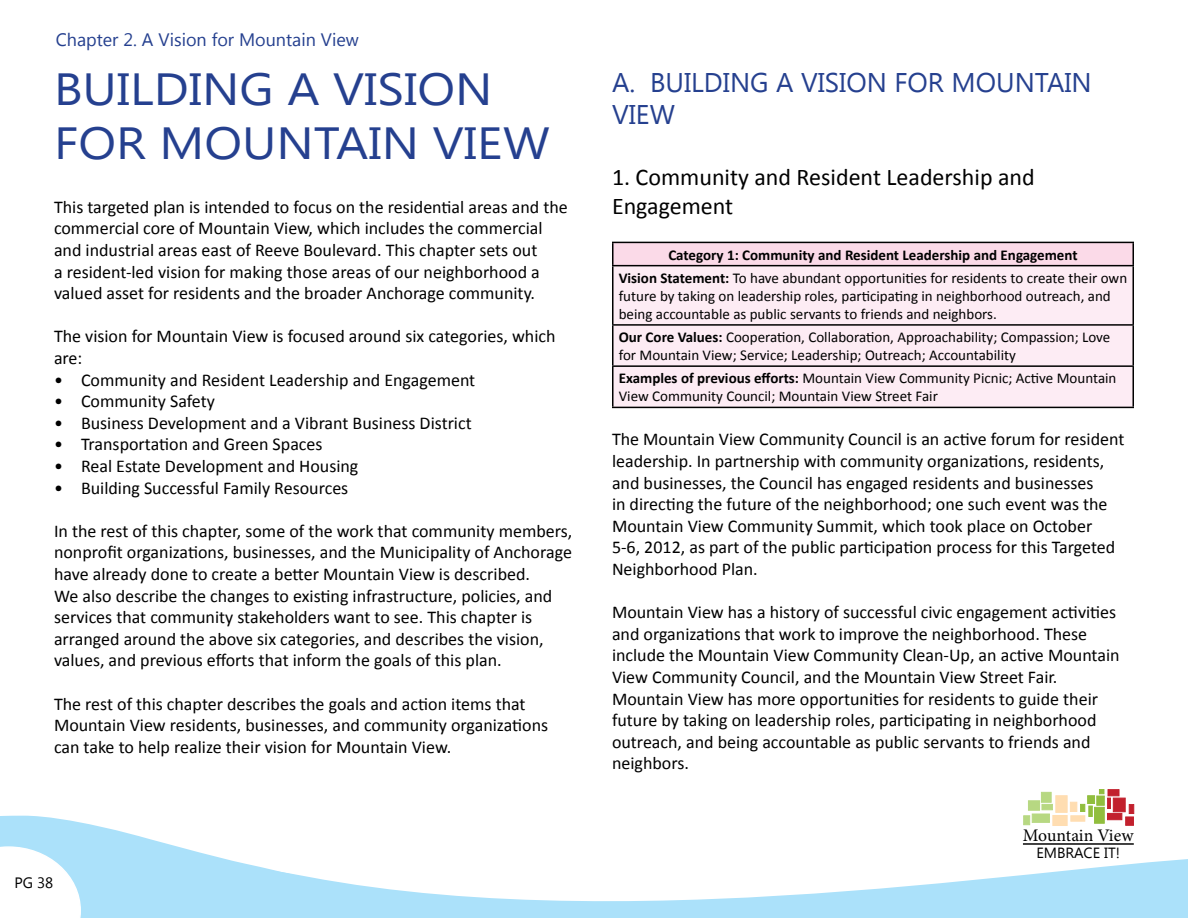
<style>
.page{position:relative;width:1188px;height:918px;background:#fff}
.page>*{position:absolute;margin:0;border:0;box-sizing:border-box;transform-origin:0 0}
.t1{font:45px/54px "Segoe UI";color:#25408f;scale:1.11 1}
.t2{font:27px/32.4px "Segoe UI";color:#25408f}
.t3{font:24px/28.8px "Calibri";color:#000}
.t4{font:18px/21.6px "Calibri";color:#000}
.t5{font:18px "Segoe UI";color:#25408f}
.t6{font:17.7px "Minion Pro";letter-spacing:-.005em;color:#000}
.t7{font:15px/18px "Calibri";color:#000}
.t8{font:700 15px/23.2px "Calibri";color:#000;text-align:center}
.t9{font:15px "Segoe UI";color:#000}
.t10{font:14.7px "Segoe UI";color:#000}
.s1{font-weight:400}
.s2{font-weight:700}
</style>
<div class="page">
<svg style="left:0;top:816px;width:217px;height:41px;fill:#abe1fa"></svg>
<svg style="left:81px;top:857px;width:1107px;height:61px;fill:#abe1fa"></svg>
<svg style="left:0;top:846px;width:81px;height:72px"></svg>
<div style="left:1041px;top:792px;width:10px;height:11px;background:#b7d882;border:1px solid #b7d882"></div>
<div style="left:1028px;top:801px;width:12px;height:9px;background:#b7d882"></div>
<div style="left:1042px;top:804px;width:11px;height:6px;background:#b7d882"></div>
<div style="left:1056px;top:795px;width:11px;height:18px;background:#ffddb1;border:1px solid #ffddb1"></div>
<div style="left:1053px;top:815px;width:14px;height:11px;background:#ffddb1"></div>
<div style="left:1032px;top:814px;width:18px;height:9px;background:#b7d882"></div>
<div style="left:1023px;top:816px;width:7px;height:9px;background:#b7d882;border:1px solid #b7d882"></div>
<div style="left:1070px;top:802px;width:7px;height:10px;background:#ffddb1"></div>
<div style="left:1071px;top:816px;width:14px;height:5px;background:#ffddb1"></div>
<div style="left:1080px;top:804px;width:5px;height:8px;background:#91be3e"></div>
<div style="left:1087px;top:795px;width:8px;height:9px;background:#91be3e;border:1px solid #91be3e"></div>
<svg style="left:1089px;top:806px;width:4px;height:11px"></svg>
<svg style="left:1099px;top:789px;width:5px;height:5px"></svg>
<div style="left:1097px;top:796px;width:8px;height:10px;background:#91be3e;border:1px solid #91be3e"></div>
<div style="left:1108px;top:789px;width:11px;height:7px;background:#c2202d;border:1px solid #c2202d"></div>
<svg style="left:1107px;top:798px;width:4px;height:11px"></svg>
<div style="left:1113px;top:798px;width:12px;height:14px;background:#c2202d;border:1px solid #c2202d"></div>
<svg style="left:1129px;top:804px;width:5px;height:10px"></svg>
<div style="left:1125px;top:817px;width:9px;height:9px;background:#c2202d;border:1px solid #c2202d"></div>
<div style="left:1107px;top:813px;width:15px;height:7px;background:#c2202d;border:1px solid #c2202d"></div>
<div style="left:1094px;top:807px;width:11px;height:16px;background:#91be3e;border:1px solid #91be3e"></div>
<hr style="left:1023px;top:843px;width:111px;height:2px;background:#000">
<div style="left:613px;top:242px;width:520px;height:24px;background:#fbdae8"></div>
<div style="left:614px;top:266px;width:518px;height:141px;background:#fdecf4"></div>
<hr style="left:612px;top:242px;width:522px;height:1px;background:#000">
<hr style="left:612px;top:243px;width:2px;height:22px;background:#000">
<hr style="left:1132px;top:243px;width:2px;height:22px;background:#000">
<hr style="left:612px;top:265px;width:522px;height:1px;background:#000">
<hr style="left:612px;top:266px;width:2px;height:58px;background:#000">
<hr style="left:1132px;top:266px;width:2px;height:58px;background:#000">
<hr style="left:612px;top:324px;width:522px;height:2px;background:#000">
<hr style="left:612px;top:326px;width:2px;height:39px;background:#000">
<hr style="left:1132px;top:326px;width:2px;height:39px;background:#000">
<hr style="left:612px;top:365px;width:522px;height:2px;background:#000">
<hr style="left:612px;top:367px;width:2px;height:40px;background:#000">
<hr style="left:1132px;top:367px;width:2px;height:40px;background:#000">
<hr style="left:612px;top:407px;width:522px;height:1px;background:#000">
<p class="t5" style="left:56px;top:28px;width:305px">Chapter 2. A Vision for Mountain View</p>
<h1 class="t1" style="left:54px;top:60px;width:448px">BUILDING A VISION<br>FOR MOUNTAIN VIEW</h1>
<p class="t4" style="left:54px;top:196px;width:515px">This targeted plan is intended to focus on the residential areas and the commercial core of Mountain View, which includes the commercial and industrial areas east of Reeve Boulevard. This chapter sets out<br>a resident-led vision for making those areas of our neighborhood a valued asset for residents and the broader Anchorage community.</p>
<p class="t4" style="left:54px;top:326px;width:503px">The vision for Mountain View is focused around six categories, which are:</p>
<p class="t4" style="left:54px;top:369px;width:423px">• Community and Resident Leadership and Engagement</p>
<p class="t4" style="left:54px;top:390px;width:163px">• Community Safety</p>
<p class="t4" style="left:54px;top:412px;width:419px">• Business Development and a Vibrant Business District</p>
<p class="t4" style="left:54px;top:434px;width:270px">• Transportation and Green Spaces</p>
<p class="t4" style="left:54px;top:455px;width:306px">• Real Estate Development and Housing</p>
<p class="t4" style="left:54px;top:477px;width:296px">• Building Successful Family Resources</p>
<p class="t4" style="left:54px;top:520px;width:520px">In the rest of this chapter, some of the work that community members, nonprofit organizations, businesses, and the Municipality of Anchorage have already done to create a better Mountain View is described.<br>We also describe the changes to existing infrastructure, policies, and services that community stakeholders want to see. This chapter is arranged around the above six categories, and describes the vision, values, and previous efforts that inform the goals of this plan.</p>
<p class="t4" style="left:54px;top:693px;width:496px">The rest of this chapter describes the goals and action items that<br>Mountain View residents, businesses, and community organizations can take to help realize their vision for Mountain View.</p>
<p class="t9" style="left:14px;top:872px;width:40px">PG 38</p>
<h2 class="t2" style="left:612px;top:65px;width:481px">A. BUILDING A VISION FOR MOUNTAIN<br>VIEW</h2>
<h3 class="t3" style="left:612px;top:163px;width:424px">1. Community and Resident Leadership and<br>Engagement</h3>
<p class="t8" style="left:619px;top:243px;width:510px">Category 1: Community and Resident Leadership and Engagement<br>Vision Statement: <span class="s1">To have abundant opportunities for residents to create their own</span></p>
<p class="t7" style="left:619px;top:287px;width:494px">future by taking on leadership roles, participating in neighborhood outreach, and being accountable as public servants to friends and neighbors.</p>
<p class="t7" style="left:619px;top:328px;width:493px"><span class="s2">Our Core Values:</span> Cooperation, Collaboration, Approachability; Compassion; Love for Mountain View; Service; Leadership; Outreach; Accountability</p>
<p class="t7" style="left:619px;top:369px;width:499px"><span class="s2">Examples of previous efforts:</span> Mountain View Community Picnic; Active Mountain<br>View Community Council; Mountain View Street Fair</p>
<p class="t4" style="left:612px;top:429px;width:514px">The Mountain View Community Council is an active forum for resident leadership. In partnership with community organizations, residents, and businesses, the Council has engaged residents and businesses<br>in directing the future of the neighborhood; one such event was the Mountain View Community Summit, which took place on October 5-6, 2012, as part of the public participation process for this Targeted Neighborhood Plan.</p>
<p class="t4" style="left:612px;top:601px;width:509px">Mountain View has a history of successful civic engagement activities and organizations that work to improve the neighborhood. These include the Mountain View Community Clean-Up, an active Mountain View Community Council, and the Mountain View Street Fair.<br>Mountain View has more opportunities for residents to guide their future by taking on leadership roles, participating in neighborhood outreach, and being accountable as public servants to friends and neighbors.</p>
<p class="t6" style="left:1023px;top:823px;width:112px">Mountain View</p>
<p class="t10" style="left:1036px;top:843px;width:85px">EMBRACE IT!</p>
</div>
